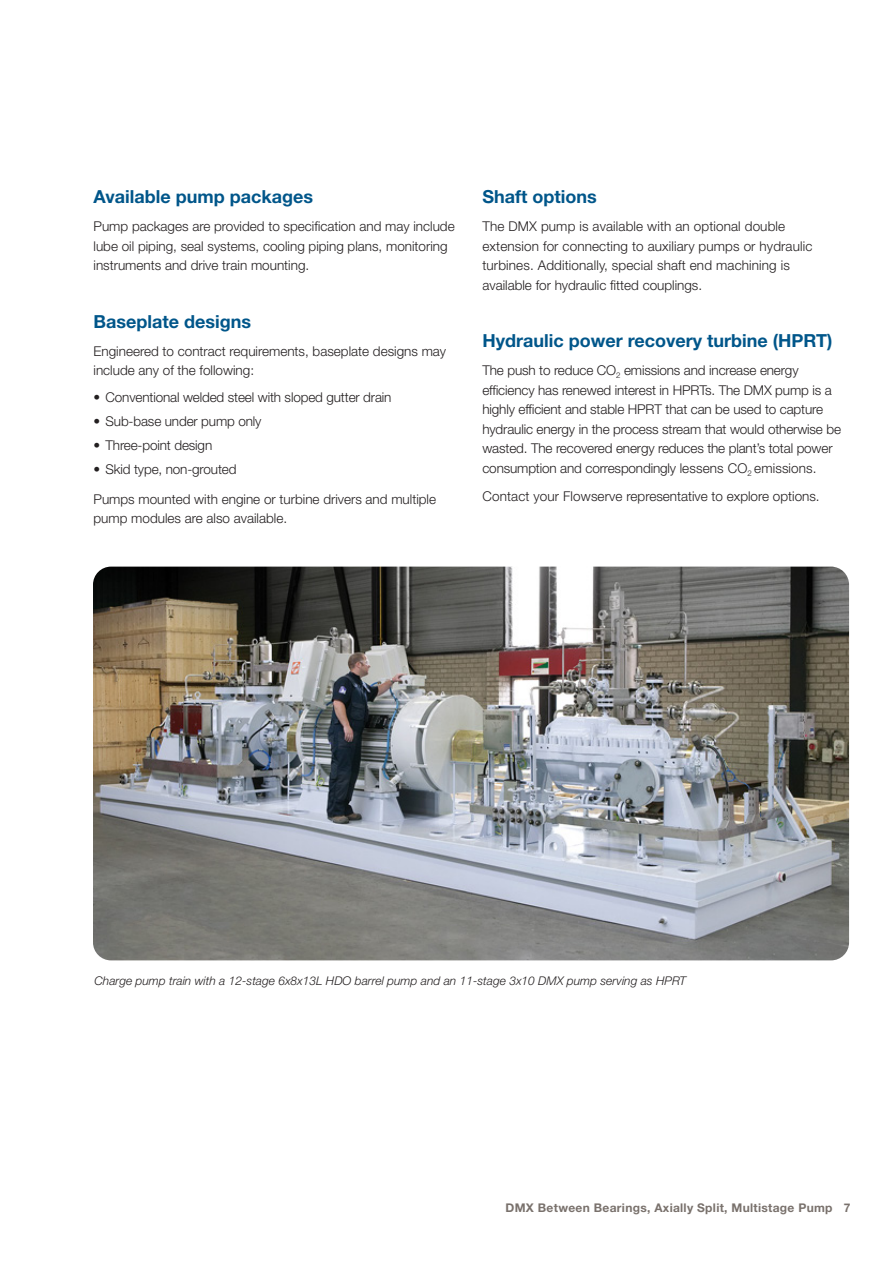
<style>
.page{position:relative;width:893px;height:1263px;background:#fff}
.page>*{position:absolute;margin:0;border:0;box-sizing:border-box;transform-origin:0 0}
.Subhead_Level_1__blu{font:700 18px "Helvetica Neue LT Std";color:#00568a}
.Body_copy{font:300 13.5px/19.5px "Helvetica Neue LT Std";color:#231f20}
.t1{font:italic 300 12px "Helvetica Neue LT Std";color:#231f20}
.t2{font:700 12px "Helvetica Neue LT Std";letter-spacing:.025em;color:#79716c}
</style>
<div class="page">
<img style="left:93px;top:567px;width:756px;height:393px">
<p class="Subhead_Level_1__blu" style="left:94px;top:186px;width:221px">Available pump packages</p>
<p class="Body_copy" style="left:94px;top:216px;width:363px">Pump packages are provided to specification and may include lube oil piping, seal systems, cooling piping plans, monitoring instruments and drive train mounting.</p>
<p class="Subhead_Level_1__blu" style="left:94px;top:310px;width:159px">Baseplate designs</p>
<p class="Body_copy" style="left:94px;top:341px;width:354px">Engineered to contract requirements, baseplate designs may include any of the following:</p>
<p class="Body_copy" style="left:94px;top:388px;width:299px">• Conventional welded steel with sloped gutter drain</p>
<p class="Body_copy" style="left:94px;top:411px;width:169px">• Sub-base under pump only</p>
<p class="Body_copy" style="left:94px;top:435px;width:120px">• Three-point design</p>
<p class="Body_copy" style="left:94px;top:459px;width:144px">• Skid type, non-grouted</p>
<p class="Body_copy" style="left:94px;top:489px;width:344px">Pumps mounted with engine or turbine drivers and multiple pump modules are also available.</p>
<p class="Subhead_Level_1__blu" style="left:482px;top:186px;width:116px">Shaft options</p>
<p class="Body_copy" style="left:482px;top:216px;width:331px">The DMX pump is available with an optional double extension for connecting to auxiliary pumps or hydraulic turbines. Additionally, special shaft end machining is available for hydraulic fitted couplings.</p>
<p class="Subhead_Level_1__blu" style="left:482px;top:330px;width:352px">Hydraulic power recovery turbine (HPRT)</p>
<p class="Body_copy" style="left:482px;top:361px;width:360px">The push to reduce CO<sub>2</sub> emissions and increase energy efficiency has renewed interest in HPRTs. The DMX pump is a highly efficient and stable HPRT that can be used to capture hydraulic energy in the process stream that would otherwise be wasted. The recovered energy reduces the plant’s total power consumption and correspondingly lessens CO<sub>2</sub> emissions.</p>
<p class="Body_copy" style="left:482px;top:486px;width:339px">Contact your Flowserve representative to explore options.</p>
<p class="t1" style="left:94px;top:974px;width:593px">Charge pump train with a 12-stage 6x8x13L HDO barrel pump and an 11-stage 3x10 DMX pump serving as HPRT</p>
<p class="t2" style="left:506px;top:1201px;width:346px">DMX Between Bearings, Axially Split, Multistage Pump 7</p>
</div>
